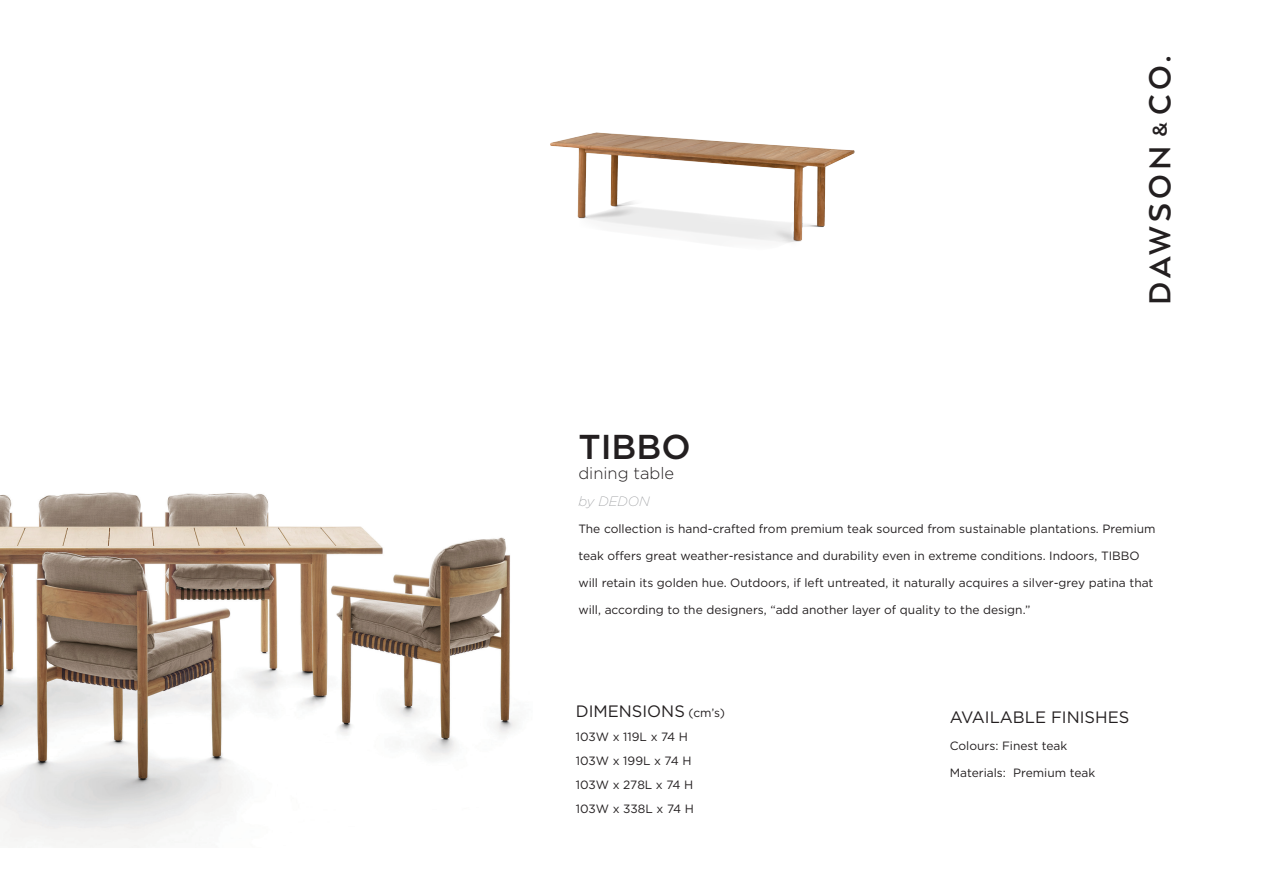
<style>
.page{position:relative;width:1263px;height:893px;background:#fff}
.page>*{position:absolute;margin:0;border:0;box-sizing:border-box;transform-origin:0 0}
.t1{font:700 35.1px "Arquitecta Std";letter-spacing:.105em;color:#231f20}
.t2{font:500 34.5px "Gotham";color:#231f20}
.t3{font:700 22.95px "Arquitecta Std";color:#231f20}
.t4{font:16.5px "Gotham";color:#231f20}
.t5{font:300 16.5px "Gotham";color:#231f20}
.t6{font:italic 200 13.5px "Gotham";color:#96989b}
.t7{font:12px/24px "Gotham";color:#231f20}
.s1{font-size:12px}
</style>
<div class="page">
<img style="left:550px;top:132px;width:305px;height:111px">
<img style="left:0;top:492px;width:517px;height:356px">
<h1 class="t1" style="left:1140px;top:305px;width:267px;rotate:-90deg">DAWSON CO.</h1>
<h3 class="t3" style="left:1147px;top:137px;width:16px;rotate:-90deg">&amp;</h3>
<h2 class="t2" style="left:578px;top:424px;width:114px">TIBBO</h2>
<h3 class="t5" style="left:578px;top:462px;width:97px">dining table</h3>
<p class="t6" style="left:578px;top:492px;width:73px">by DEDON</p>
<p class="t7" style="left:578px;top:516px;width:579px">The collection is hand-crafted from premium teak sourced from sustainable plantations. Premium</p>
<p class="t7" style="left:578px;top:543px;width:563px">teak offers great weather-resistance and durability even in extreme conditions. Indoors, TIBBO</p>
<p class="t7" style="left:578px;top:570px;width:577px">will retain its golden hue. Outdoors, if left untreated, it naturally acquires a silver-grey patina that</p>
<p class="t7" style="left:578px;top:597px;width:454px">will, according to the designers, “add another layer of quality to the design.”</p>
<h3 class="t4" style="left:576px;top:700px;width:151px">DIMENSIONS <span class="s1">(cm’s)</span></h3>
<p class="t7" style="left:576px;top:724px;width:120px">103W x 119L x 74 H<br>103W x 199L x 74 H<br>103W x 278L x 74 H<br>103W x 338L x 74 H</p>
<h3 class="t4" style="left:950px;top:707px;width:181px">AVAILABLE FINISHES</h3>
<p class="t7" style="left:950px;top:734px;width:119px">Colours: Finest teak</p>
<p class="t7" style="left:950px;top:761px;width:147px">Materials: Premium teak</p>
</div>
